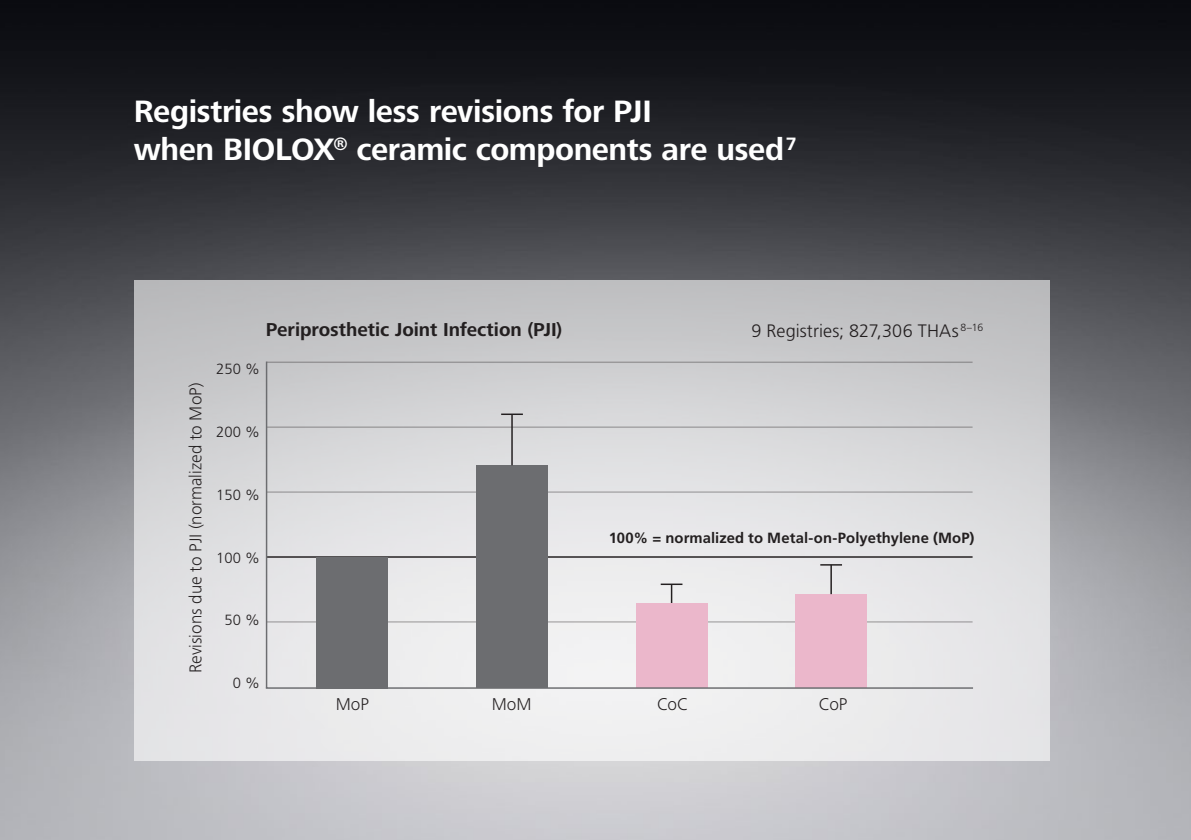
<style>
.page{position:relative;width:1191px;height:840px;background:#fff}
.page>*{position:absolute;margin:0;border:0;box-sizing:border-box;transform-origin:0 0}
.Copy_Bullet_11_14{font:700 32px/38.4px "Frutiger Next LTW1 G";letter-spacing:-.015em;color:#fff}
.t1{font:700 19.4px "Frutiger Next LTW1 G";letter-spacing:-.005em;color:#231f20}
.Literatur_7_8_4_47{font:300 18px "Frutiger LT Pro";letter-spacing:.005em;color:#231f20}
.t2{font:300 17.8px "Frutiger Next LTW1 G";color:#231f20}
.t3{font:700 14.8px "Frutiger LT Pro";letter-spacing:.005em;color:#231f20}
.t4{font:300 14.8px "Frutiger";color:#231f20}
</style>
<div class="page">
<img style="left:0;top:0;width:1191px;height:839px">
<div style="left:134px;top:280px;width:915px;height:480px;background:linear-gradient(to bottom,#c3c3c5,#f4f3f5)"></div>
<hr style="left:266px;top:620px;width:706px;height:2px;background:#231f20">
<hr style="left:266px;top:556px;width:706px;height:1px;background:#231f20">
<hr style="left:266px;top:491px;width:706px;height:1px;background:#231f20">
<hr style="left:266px;top:426px;width:706px;height:1px;background:#231f20">
<hr style="left:266px;top:361px;width:706px;height:2px;background:#231f20">
<div style="left:317px;top:556px;width:71px;height:131px;background:#6c6d70"></div>
<div style="left:476px;top:465px;width:72px;height:222px;background:#6c6d70"></div>
<hr style="left:501px;top:413px;width:22px;height:2px;background:#231f20">
<hr style="left:511px;top:414px;width:2px;height:51px;background:#231f20">
<div style="left:795px;top:594px;width:72px;height:93px;background:#ebb7cb"></div>
<svg style="left:820px;top:564px;width:22px;height:1px"></svg>
<hr style="left:830px;top:564px;width:2px;height:29px;background:#231f20">
<svg style="left:660px;top:583px;width:22px;height:20px"></svg>
<div style="left:636px;top:603px;width:71px;height:84px;background:#ebb7cb"></div>
<hr style="left:266px;top:687px;width:707px;height:1px;background:#6c6d70">
<hr style="left:266px;top:361px;width:1px;height:326px;background:#6c6d70">
<p class="Copy_Bullet_11_14" style="left:134px;top:93px;width:664px">Registries show less revisions for PJI<br>when BIOLOX<sup>®</sup> ceramic components are used<sup>7</sup></p>
<p class="t2" style="left:185px;top:672px;width:292px;rotate:-90deg">Revisions due to PJI (normalized to MoP)</p>
<p class="t1" style="left:266px;top:319px;width:298px">Periprosthetic Joint Infection (PJI)</p>
<p class="t4" style="left:216px;top:360px;width:45px">250 %</p>
<p class="t4" style="left:216px;top:423px;width:45px">200 %</p>
<p class="t4" style="left:216px;top:486px;width:45px">150 %</p>
<p class="t4" style="left:216px;top:549px;width:45px">100 %</p>
<p class="t4" style="left:224px;top:611px;width:37px">50 %</p>
<p class="Literatur_7_8_4_47" style="left:751px;top:320px;width:233px">9 Registries; 827,306 THAs<sup>8–16</sup></p>
<p class="t3" style="left:609px;top:529px;width:367px">100% = normalized to Metal-on-Polyethylene (MoP)</p>
<p class="t4" style="left:233px;top:674px;width:29px">0 %</p>
<p class="t2" style="left:336px;top:693px;width:35px">MoP</p>
<p class="t2" style="left:492px;top:693px;width:41px">MoM</p>
<p class="t2" style="left:657px;top:693px;width:32px">CoC</p>
<p class="t2" style="left:819px;top:693px;width:30px">CoP</p>
</div>
